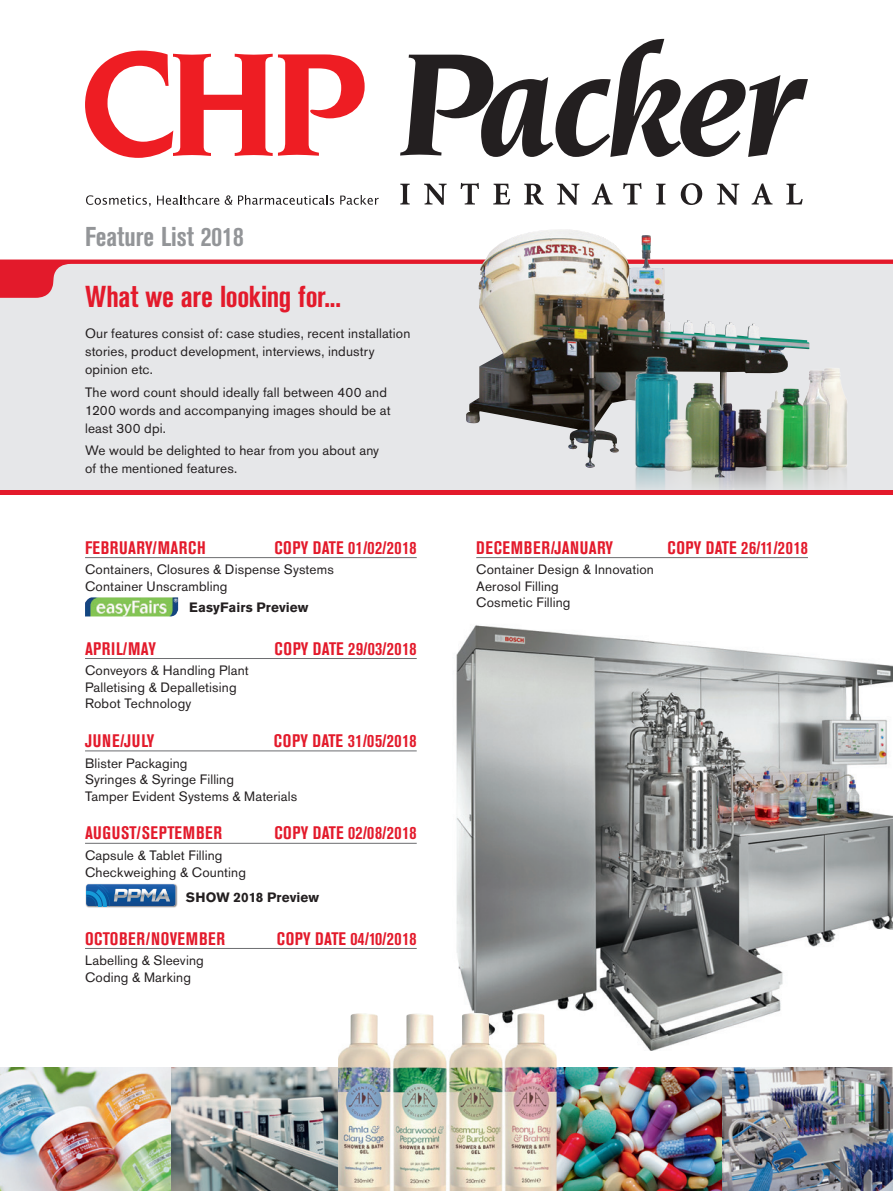
<style>
.page{position:relative;width:893px;height:1191px;background:#fff}
.page>*{position:absolute;margin:0;border:0;box-sizing:border-box;transform-origin:0 0}
.t1{font:700 condensed 30px "Akzidenz Grotesk BE";letter-spacing:-.01em;color:#e31a2b}
.t2{font:700 condensed 27px "Akzidenz Grotesk BE";color:#939598}
.t3{font:700 condensed 18px "Akzidenz Grotesk BE";letter-spacing:.03em;color:#e31a2b}
.t4{font:700 condensed 18px "Akzidenz Grotesk BE";color:#e31a2b}
.t5{font:13.5px/16.5px "Akzidenz Grotesk BE";letter-spacing:.01em;color:#231f20}
.t6{font:700 13.5px "Akzidenz Grotesk BE";letter-spacing:.01em;color:#231f20}
</style>
<div class="page">
<img style="left:0;top:1067px;width:338px;height:124px">
<img style="left:456px;top:625px;width:437px;height:426px">
<img style="left:557px;top:1067px;width:336px;height:124px">
<div style="left:0;top:264px;width:893px;height:229px;background:#e6e7e9"></div>
<svg style="left:0;top:259px;width:893px;height:39px"></svg>
<svg style="left:400px;top:39px;width:408px;height:118px"></svg>
<svg style="left:85px;top:51px;width:280px;height:107px"></svg>
<svg style="left:400px;top:184px;width:10px;height:20px"></svg>
<svg style="left:424px;top:184px;width:23px;height:21px"></svg>
<svg style="left:461px;top:183px;width:18px;height:21px"></svg>
<svg style="left:493px;top:184px;width:17px;height:20px"></svg>
<svg style="left:524px;top:184px;width:20px;height:21px"></svg>
<svg style="left:557px;top:184px;width:22px;height:21px"></svg>
<svg style="left:592px;top:183px;width:21px;height:21px"></svg>
<svg style="left:623px;top:183px;width:18px;height:21px"></svg>
<svg style="left:656px;top:184px;width:9px;height:20px"></svg>
<svg style="left:681px;top:183px;width:21px;height:22px"></svg>
<svg style="left:717px;top:184px;width:22px;height:21px"></svg>
<svg style="left:752px;top:183px;width:20px;height:21px"></svg>
<svg style="left:786px;top:184px;width:17px;height:20px"></svg>
<svg style="left:86px;top:195px;width:65px;height:11px"></svg>
<svg style="left:157px;top:195px;width:62px;height:10px"></svg>
<svg style="left:225px;top:195px;width:7px;height:10px"></svg>
<svg style="left:238px;top:195px;width:96px;height:10px"></svg>
<svg style="left:340px;top:195px;width:39px;height:10px"></svg>
<hr style="left:85px;top:557px;width:332px;height:1px;background:#6c6d70">
<hr style="left:85px;top:658px;width:332px;height:1px;background:#6c6d70">
<hr style="left:85px;top:750px;width:332px;height:1px;background:#6c6d70">
<hr style="left:85px;top:843px;width:332px;height:1px;background:#6c6d70">
<hr style="left:85px;top:948px;width:332px;height:1px;background:#6c6d70">
<img style="left:85px;top:597px;width:93px;height:19px">
<svg style="left:85px;top:884px;width:93px;height:24px;background:#4d7faf"></svg>
<hr style="left:476px;top:557px;width:332px;height:1px;background:#6c6d70">
<img style="left:338px;top:1012px;width:219px;height:179px">
<img style="left:466px;top:231px;width:254px;height:237px">
<img style="left:619px;top:343px;width:228px;height:123px">
<img style="left:619px;top:466px;width:228px;height:24px">
<hr style="left:0;top:490px;width:893px;height:4px;background:#e31a2b">
<h2 class="t2" style="left:85px;top:221px;width:160px">Feature List 2018</h2>
<h1 class="t1" style="left:85px;top:280px;width:257px">What we are looking for...</h1>
<p class="t5" style="left:85px;top:324px;width:327px;line-height:18px">Our features consist of: case studies, recent installation stories, product development, interviews, industry opinion etc.</p>
<p class="t5" style="left:85px;top:383px;width:307px;line-height:18px">The word count should ideally fall between 400 and<br>1200 words and accompanying images should be at least 300 dpi.</p>
<p class="t5" style="left:85px;top:441px;width:296px;line-height:18px">We would be delighted to hear from you about any of the mentioned features.</p>
<h3 class="t3" style="left:85px;top:537px;width:122px">FEBRUARY/MARCH</h3>
<h3 class="t3" style="left:274px;top:537px;width:144px">COPY DATE 01/02/2018</h3>
<p class="t5" style="left:85px;top:561px;width:250px">Containers, Closures &amp; Dispense Systems<br>Container Unscrambling</p>
<p class="t6" style="left:189px;top:599px;width:121px">EasyFairs Preview</p>
<h3 class="t3" style="left:85px;top:638px;width:72px">APRIL/MAY</h3>
<h3 class="t3" style="left:275px;top:638px;width:144px">COPY DATE 29/03/2018</h3>
<p class="t5" style="left:85px;top:662px;width:165px">Conveyors &amp; Handling Plant<br>Palletising &amp; Depalletising<br>Robot Technology</p>
<h3 class="t3" style="left:85px;top:730px;width:71px">JUNE/JULY</h3>
<h3 class="t3" style="left:274px;top:730px;width:144px">COPY DATE 31/05/2018</h3>
<p class="t5" style="left:85px;top:755px;width:214px">Blister Packaging<br>Syringes &amp; Syringe Filling<br>Tamper Evident Systems &amp; Materials</p>
<h3 class="t3" style="left:85px;top:823px;width:139px">AUGUST/SEPTEMBER</h3>
<h3 class="t3" style="left:274px;top:823px;width:144px">COPY DATE 02/08/2018</h3>
<p class="t5" style="left:85px;top:847px;width:162px">Capsule &amp; Tablet Filling<br>Checkweighing &amp; Counting</p>
<p class="t6" style="left:186px;top:889px;width:135px">SHOW 2018 Preview</p>
<h3 class="t3" style="left:85px;top:928px;width:142px">OCTOBER/NOVEMBER</h3>
<h3 class="t4" style="left:277px;top:928px;width:141px">COPY DATE 04/10/2018</h3>
<p class="t5" style="left:85px;top:952px;width:120px">Labelling &amp; Sleeving<br>Coding &amp; Marking</p>
<h3 class="t3" style="left:476px;top:537px;width:138px">DECEMBER/JANUARY</h3>
<h3 class="t3" style="left:667px;top:537px;width:142px">COPY DATE 26/11/2018</h3>
<p class="t5" style="left:476px;top:561px;width:179px">Container Design &amp; Innovation<br>Aerosol Filling<br>Cosmetic Filling</p>
</div>
